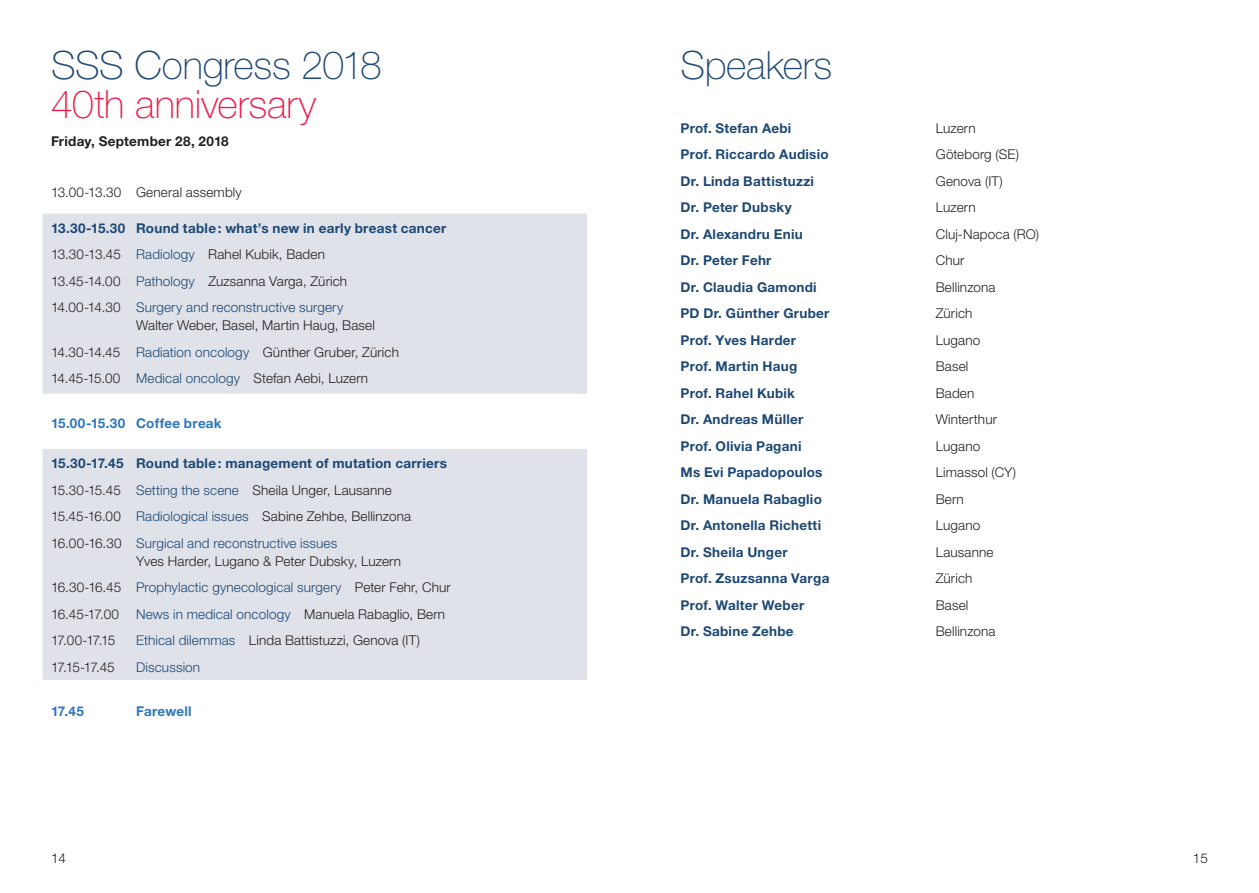
<style>
.page{position:relative;width:1259px;height:893px;background:#fff}
.page>*{position:absolute;margin:0;border:0;box-sizing:border-box;transform-origin:0 0}
.t1{font:100 39px "Helvetica Neue LT Std";letter-spacing:-.01em;color:#1d4874}
.t2{font:100 39px "Helvetica Neue LT Std";letter-spacing:-.005em;color:#ed1845}
.t3{font:300 13.5px/26.5px "Helvetica Neue LT Std";letter-spacing:.01em;color:#231f20}
.t4{font:700 13.5px "Helvetica Neue LT Std";letter-spacing:.02em;color:#1d4874}
.t5{font:300 13.5px "Helvetica Neue LT Std";letter-spacing:.01em;color:#1d4874}
.t6{font:700 13.5px "Helvetica Neue LT Std";letter-spacing:.015em;color:#2e76bc}
.t7{font:700 13.5px "Helvetica Neue LT Std";letter-spacing:.02em;color:#231f20}
.s1{font-weight:700;color:#1d4874}
.s2{color:#1d4874}
.s3{color:#231f20}
</style>
<div class="page">
<div style="left:43px;top:214px;width:544px;height:180px;background:#e0e2e9"></div>
<div style="left:43px;top:449px;width:544px;height:231px;background:#e0e2e9"></div>
<h1 class="t1" style="left:51px;top:43px;width:332px">SSS Congress 2018</h1>
<h1 class="t2" style="left:51px;top:82px;width:267px">40th anniversary</h1>
<p class="t7" style="left:51px;top:133px;width:179px">Friday, September 28, 2018</p>
<p class="t3" style="left:51px;top:178px;width:192px">13.00-13.30 General assembly</p>
<p class="t3" style="left:51px;top:214px;width:397px"><span class="s1">13.30-15.30 Round table: what’s new in early breast cancer </span>13.30-13.45 <span class="s2">Radiology</span> Rahel Kubik, Baden<br>13.45-14.00 <span class="s2">Pathology</span> Zuzsanna Varga, Zürich<br>14.00-14.30 <span class="s2">Surgery and reconstructive surgery</span></p>
<p class="t3" style="left:51px;top:312px;width:349px;text-indent:85px">Walter Weber, Basel, Martin Haug, Basel<br>14.30-14.45 <span class="s2">Radiation oncology</span> Günther Gruber, Zürich<br>14.45-15.00 <span class="s2">Medical oncology</span> Stefan Aebi, Luzern</p>
<p class="t6" style="left:51px;top:415px;width:172px">15.00-15.30 Coffee break</p>
<p class="t3" style="left:51px;top:450px;width:397px"><span class="s1">15.30-17.45 Round table: management of mutation carriers </span>15.30-15.45 <span class="s2">Setting the scene</span> Sheila Unger, Lausanne 15.45-16.00 <span class="s2">Radiological issues</span> Sabine Zehbe, Bellinzona 16.00-16.30 <span class="s2">Surgical and reconstructive issues</span></p>
<p class="t3" style="left:51px;top:547px;width:401px;text-indent:85px">Yves Harder, Lugano &amp; Peter Dubsky, Luzern<br>16.30-16.45 <span class="s2">Prophylactic gynecological surgery</span> Peter Fehr, Chur<br>16.45-17.00</p>
<p class="t5" style="left:136px;top:605px;width:310px">News in medical oncology <span class="s3">Manuela Rabaglio, Bern</span></p>
<p class="t3" style="left:51px;top:627px;width:66px">17.00-17.15</p>
<p class="t3" style="left:136px;top:627px;width:285px"><span class="s2">Ethical dilemmas</span> Linda Battistuzzi, Genova (IT)</p>
<p class="t3" style="left:51px;top:653px;width:65px">17.15-17.45</p>
<p class="t5" style="left:136px;top:658px;width:66px">Discussion</p>
<p class="t6" style="left:51px;top:703px;width:34px">17.45</p>
<p class="t6" style="left:136px;top:703px;width:57px">Farewell</p>
<h1 class="t1" style="left:680px;top:43px;width:153px">Speakers</h1>
<p class="t4" style="left:680px;top:120px;width:112px">Prof. Stefan Aebi</p>
<p class="t3" style="left:935px;top:115px;width:41px">Luzern</p>
<p class="t4" style="left:680px;top:146px;width:150px">Prof. Riccardo Audisio</p>
<p class="t3" style="left:935px;top:141px;width:85px">Göteborg (SE)</p>
<p class="t4" style="left:680px;top:173px;width:135px">Dr. Linda Battistuzzi</p>
<p class="t3" style="left:935px;top:168px;width:68px">Genova (IT)</p>
<p class="t4" style="left:680px;top:199px;width:113px">Dr. Peter Dubsky</p>
<p class="t3" style="left:935px;top:194px;width:41px">Luzern</p>
<p class="t4" style="left:680px;top:226px;width:124px">Dr. Alexandru Eniu</p>
<p class="t3" style="left:935px;top:221px;width:105px">Cluj-Napoca (RO)</p>
<p class="t4" style="left:680px;top:252px;width:92px">Dr. Peter Fehr</p>
<p class="t3" style="left:935px;top:247px;width:30px">Chur</p>
<p class="t4" style="left:680px;top:279px;width:138px">Dr. Claudia Gamondi</p>
<p class="t3" style="left:935px;top:274px;width:61px">Bellinzona</p>
<p class="t4" style="left:680px;top:305px;width:150px">PD Dr. Günther Gruber</p>
<p class="t3" style="left:935px;top:300px;width:38px">Zürich</p>
<p class="t4" style="left:680px;top:332px;width:117px">Prof. Yves Harder</p>
<p class="t3" style="left:935px;top:327px;width:46px">Lugano</p>
<p class="t4" style="left:680px;top:358px;width:118px">Prof. Martin Haug</p>
<p class="t3" style="left:935px;top:353px;width:34px">Basel</p>
<p class="t4" style="left:680px;top:385px;width:116px">Prof. Rahel Kubik</p>
<p class="t3" style="left:935px;top:380px;width:40px">Baden</p>
<p class="t4" style="left:680px;top:411px;width:124px">Dr. Andreas Müller</p>
<p class="t3" style="left:935px;top:406px;width:63px">Winterthur</p>
<p class="t4" style="left:680px;top:438px;width:122px">Prof. Olivia Pagani</p>
<p class="t3" style="left:935px;top:433px;width:46px">Lugano</p>
<p class="t4" style="left:680px;top:464px;width:143px">Ms Evi Papadopoulos</p>
<p class="t3" style="left:935px;top:459px;width:82px">Limassol (CY)</p>
<p class="t4" style="left:680px;top:491px;width:143px">Dr. Manuela Rabaglio</p>
<p class="t3" style="left:935px;top:486px;width:30px">Bern</p>
<p class="t4" style="left:680px;top:517px;width:142px">Dr. Antonella Richetti</p>
<p class="t3" style="left:935px;top:512px;width:46px">Lugano</p>
<p class="t4" style="left:680px;top:544px;width:108px">Dr. Sheila Unger</p>
<p class="t3" style="left:935px;top:539px;width:59px">Lausanne</p>
<p class="t4" style="left:680px;top:570px;width:150px">Prof. Zsuzsanna Varga</p>
<p class="t3" style="left:935px;top:565px;width:38px">Zürich</p>
<p class="t4" style="left:680px;top:597px;width:125px">Prof. Walter Weber</p>
<p class="t3" style="left:935px;top:592px;width:34px">Basel</p>
<p class="t4" style="left:680px;top:623px;width:115px">Dr. Sabine Zehbe</p>
<p class="t3" style="left:935px;top:618px;width:61px">Bellinzona</p>
<p class="t3" style="left:51px;top:845px;width:17px">14</p>
<p class="t3" style="left:1193px;top:845px;width:17px">15</p>
</div>
